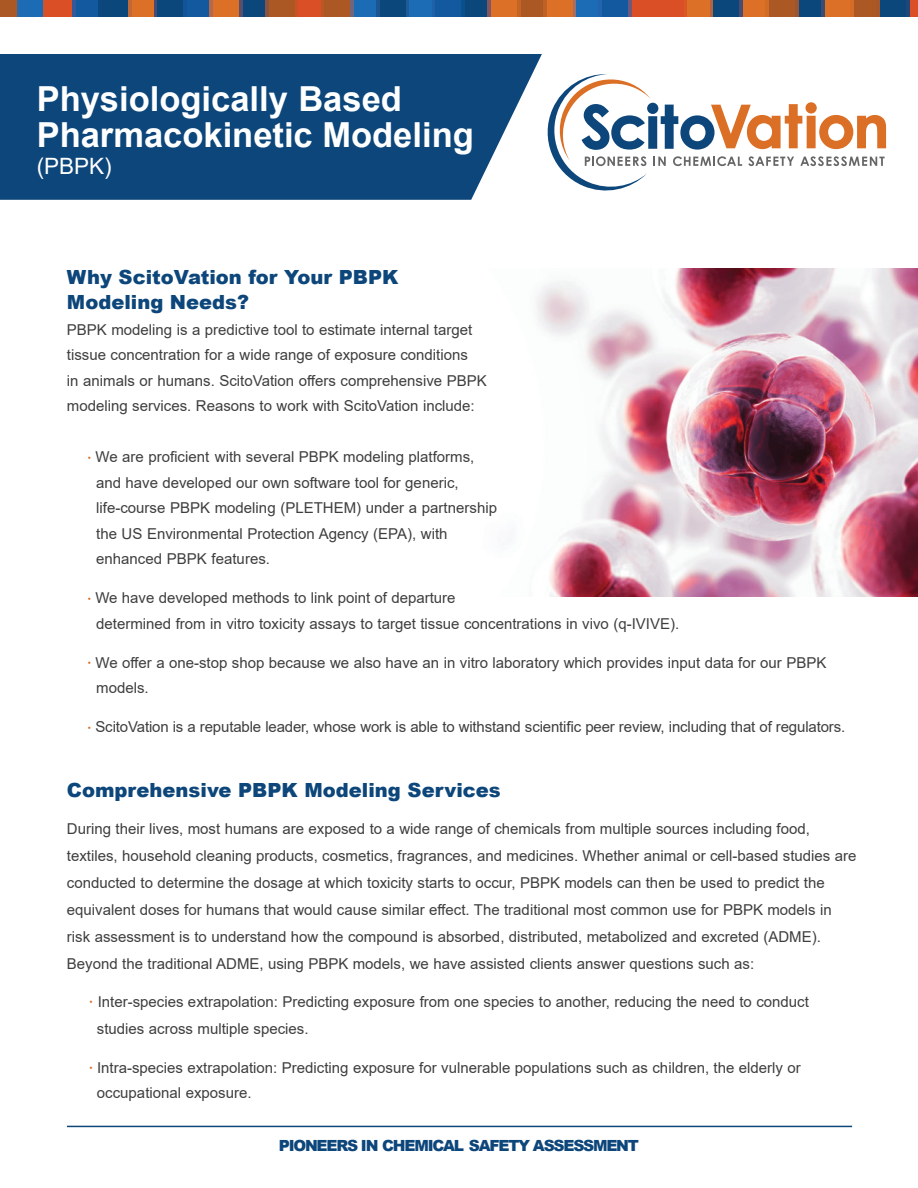
<style>
.page{position:relative;width:918px;height:1188px;background:#fff}
.page>*{position:absolute;margin:0;border:0;box-sizing:border-box;transform-origin:0 0}
.t1{font:700 34.5px/36px "Arial";color:#fff}
.t2{font:22.5px "Arial";color:#fff}
.t3{font:900 19.5px/25.5px "Arial";color:#0d467a}
.t4{font:900 15.3px "Arial";letter-spacing:-.08em;color:#0d467a}
.t5{font:15px/25.5px "Arial";color:#3e3e3f}
.s1{font-size:9px;color:#db7027}
</style>
<div class="page">
<svg style="left:0;top:0;width:918px;height:17px;background:#715a5a"></svg>
<img style="left:536px;top:268px;width:382px;height:328px">
<svg style="left:0;top:54px;width:542px;height:146px;background:#1c5182"></svg>
<hr style="left:67px;top:1126px;width:785px;height:1px;background:#0d467a">
<svg style="left:540px;top:73px;width:346px;height:122px"></svg>
<h1 class="t1" style="left:37px;top:84px;width:439px">Physiologically Based<br>Pharmacokinetic Modeling</h1>
<h2 class="t2" style="left:37px;top:158px;width:77px">(PBPK)</h2>
<h3 class="t3" style="left:67px;top:266px;width:333px">Why ScitoVation for Your PBPK<br>Modeling Needs?</h3>
<p class="t5" style="left:67px;top:318px;width:421px">PBPK modeling is a predictive tool to estimate internal target tissue concentration for a wide range of exposure conditions<br>in animals or humans. ScitoVation offers comprehensive PBPK modeling services. Reasons to work with ScitoVation include:</p>
<p class="t5" style="left:96px;top:446px;width:402px;text-indent:-8px"><span class="s1">•</span> We are proficient with several PBPK modeling platforms, and have developed our own software tool for generic, life-course PBPK modeling (PLETHEM) under a partnership the US Environmental Protection Agency (EPA), with enhanced PBPK features.</p>
<p class="t5" style="left:96px;top:587px;width:585px;text-indent:-8px"><span class="s1">•</span> We have developed methods to link point of departure<br>determined from in vitro toxicity assays to target tissue concentrations in vivo (q-IVIVE).</p>
<p class="t5" style="left:96px;top:651px;width:732px;text-indent:-8px"><span class="s1">•</span> We offer a one-stop shop because we also have an in vitro laboratory which provides input data for our PBPK models.</p>
<p class="t5" style="left:88px;top:716px;width:759px"><span class="s1">•</span> ScitoVation is a reputable leader, whose work is able to withstand scientific peer review, including that of regulators.</p>
<h3 class="t3" style="left:67px;top:779px;width:435px">Comprehensive PBPK Modeling Services</h3>
<p class="t5" style="left:67px;top:817px;width:791px;line-height:27px">During their lives, most humans are exposed to a wide range of chemicals from multiple sources including food, textiles, household cleaning products, cosmetics, fragrances, and medicines. Whether animal or cell-based studies are conducted to determine the dosage at which toxicity starts to occur, PBPK models can then be used to predict the equivalent doses for humans that would cause similar effect. The traditional most common use for PBPK models in risk assessment is to understand how the compound is absorbed, distributed, metabolized and excreted (ADME).<br>Beyond the traditional ADME, using PBPK models, we have assisted clients answer questions such as:</p>
<p class="t5" style="left:97px;top:990px;width:714px;line-height:27px;text-indent:-8px"><span class="s1">•</span> Inter-species extrapolation: Predicting exposure from one species to another, reducing the need to conduct studies across multiple species.</p>
<p class="t5" style="left:97px;top:1056px;width:705px;text-indent:-8px"><span class="s1">•</span> Intra-species extrapolation: Predicting exposure for vulnerable populations such as children, the elderly or occupational exposure.</p>
<p class="t4" style="left:279px;top:1140px;width:362px">PIONEERS IN CHEMICAL SAFETY ASSESSMENT</p>
</div>
